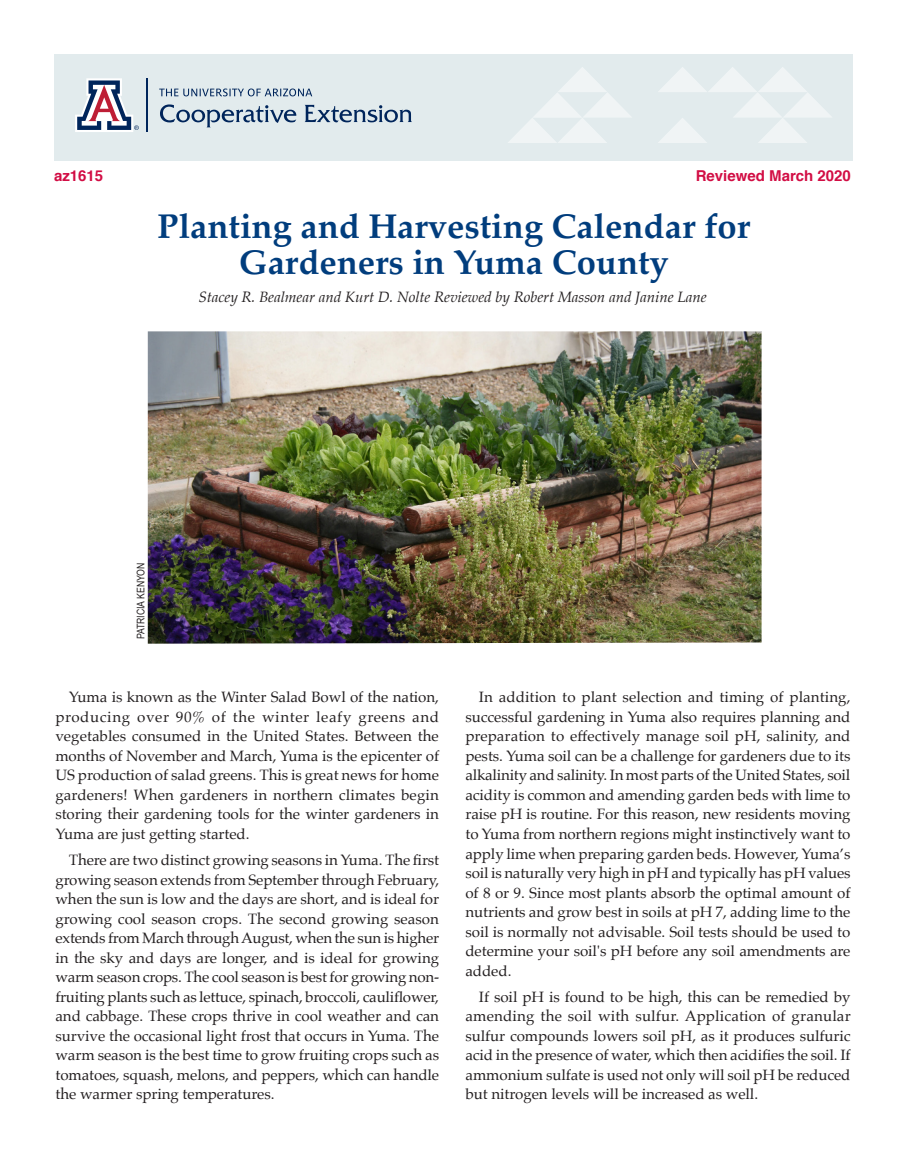
<style>
.page{position:relative;width:905px;height:1175px;background:#fff}
.page>*{position:absolute;margin:0;border:0;box-sizing:border-box;transform-origin:0 0}
.Headline{font:700 34.5px "Palatino";color:#013d7d}
.t1{font:15px/19.5px "Palatino";color:#231f20;text-align:justify}
.t2{font:italic 15px "Palatino";color:#231f20}
.t3{font:700 15px "Helvetica";color:#d20d44}
.t4{font:10.5px "Arial Narrow";color:#231f20}
</style>
<div class="page">
<div style="left:54px;top:54px;width:798px;height:107px;background:#e2ebed"></div>
<svg style="left:508px;top:67px;width:123px;height:76px"></svg>
<svg style="left:658px;top:67px;width:173px;height:76px"></svg>
<svg style="left:75px;top:78px;width:64px;height:54px"></svg>
<hr style="left:146px;top:78px;width:1px;height:54px;background:#00255b">
<svg style="left:160px;top:104px;width:252px;height:23px"></svg>
<svg style="left:159px;top:88px;width:153px;height:8px"></svg>
<img style="left:148px;top:331px;width:613px;height:312px">
<p class="t3" style="left:54px;top:163px;width:51px">az1615</p>
<p class="t3" style="left:695px;top:163px;width:157px">Reviewed March 2020</p>
<p class="Headline" style="left:158px;top:196px;width:594px">Planting and Harvesting Calendar for</p>
<p class="Headline" style="left:239px;top:232px;width:431px">Gardeners in Yuma County</p>
<p class="t2" style="left:198px;top:284px;width:510px">Stacey R. Bealmear and Kurt D. Nolte Reviewed by Robert Masson and Janine Lane</p>
<p class="t4" style="left:133px;top:639px;width:78px;rotate:-90deg">PATRICIA KENYON</p>
<p class="t1" style="left:55px;top:687px;width:385px;text-indent:14px">Yuma is known as the Winter Salad Bowl of the nation, producing over 90% of the winter leafy greens and vegetables consumed in the United States. Between the months of November and March, Yuma is the epicenter of US production of salad greens. This is great news for home gardeners! When gardeners in northern climates begin storing their gardening tools for the winter gardeners in Yuma are just getting started.</p>
<p class="t1" style="left:55px;top:850px;width:385px;text-indent:13px">There are two distinct growing seasons in Yuma. The first growing season extends from September through February, when the sun is low and the days are short, and is ideal for growing cool season crops. The second growing season extends from March through August, when the sun is higher in the sky and days are longer, and is ideal for growing warm season crops. The cool season is best for growing non&shy;fruiting plants such as lettuce, spinach, broccoli, cauliflower, and cabbage. These crops thrive in cool weather and can survive the occasional light frost that occurs in Yuma. The warm season is the best time to grow fruiting crops such as tomatoes, squash, melons, and peppers, which can handle the warmer spring temperatures.</p>
<p class="t1" style="left:465px;top:687px;width:387px;text-indent:13px">In addition to plant selection and timing of planting, successful gardening in Yuma also requires planning and preparation to effectively manage soil pH, salinity, and pests. Yuma soil can be a challenge for gardeners due to its alkalinity and salinity. In most parts of the United States, soil acidity is common and amending garden beds with lime to raise pH is routine. For this reason, new residents moving to Yuma from northern regions might instinctively want to apply lime when preparing garden beds. However, Yuma’s soil is naturally very high in pH and typically has pH values of 8 or 9. Since most plants absorb the optimal amount of nutrients and grow best in soils at pH 7, adding lime to the soil is normally not advisable. Soil tests should be used to determine your soil's pH before any soil amendments are added.</p>
<p class="t1" style="left:465px;top:986px;width:387px;text-indent:13px">If soil pH is found to be high, this can be remedied by amending the soil with sulfur. Application of granular sulfur compounds lowers soil pH, as it produces sulfuric acid in the presence of water, which then acidifies the soil. If ammonium sulfate is used not only will soil pH be reduced but nitrogen levels will be increased as well.</p>
</div>
